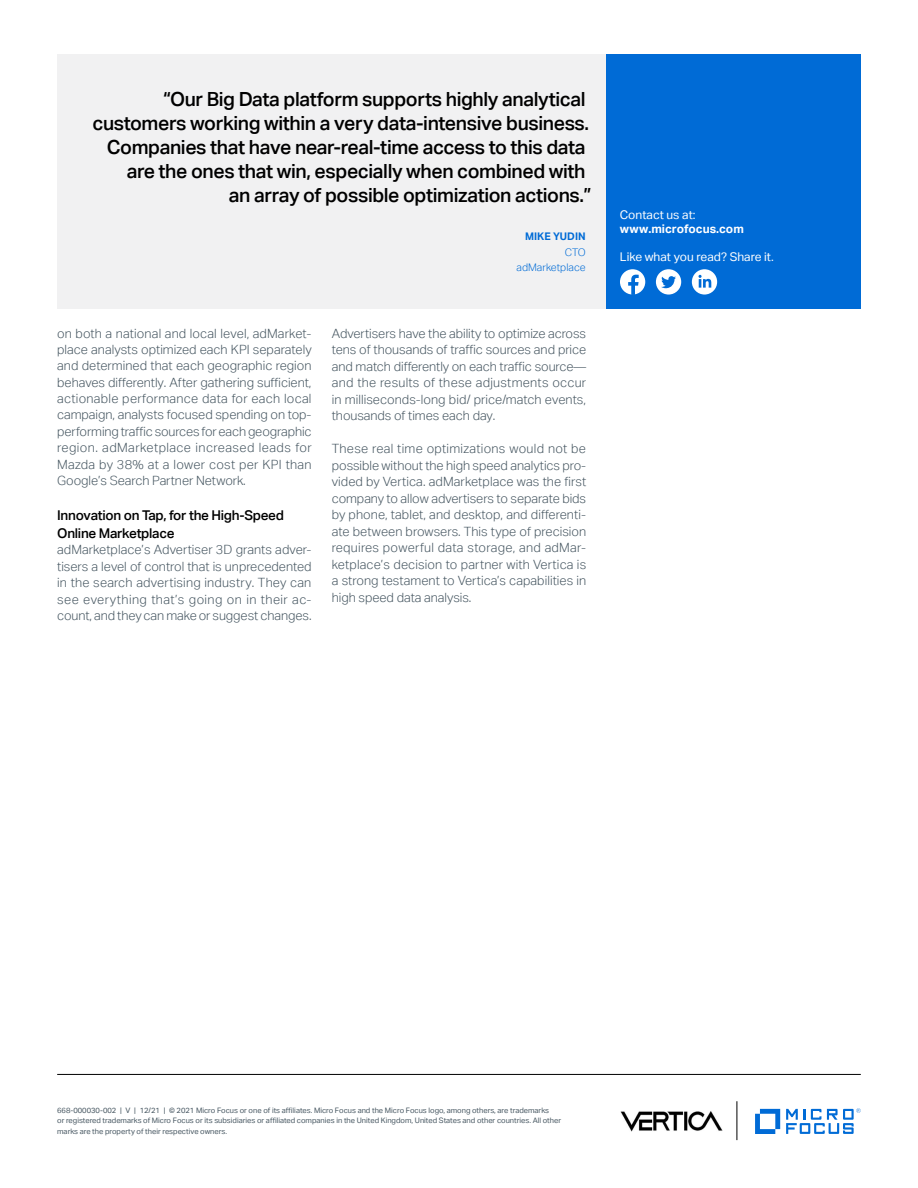
<style>
.page{position:relative;width:918px;height:1188px;background:#fff}
.page>*{position:absolute;margin:0;border:0;box-sizing:border-box;transform-origin:0 0}
.pull_quote_13_16-ali{font:500 19.5px "Aktiv Grotesk";letter-spacing:-.02em;color:#000}
.subhead_9_12_medium{font:500 13.5px/18px "Aktiv Grotesk";letter-spacing:-.02em;color:#000}
.body_8_5_11-grey{font:300 12.75px/16.5px "Aktiv Grotesk";letter-spacing:-.005em;color:#455560;text-align:justify}
.Contact_8_9_5-regula{font:12px "Aktiv Grotesk";color:#fff}
.Contact_URL_8_9_5-bo{font:700 12px "Aktiv Grotesk";color:#fff}
.quote_company_7_9_5{font:300 10.5px "Aktiv Grotesk";color:#006bd6}
.quote_name_caps_7_11{font:700 10.5px "Aktiv Grotesk";color:#006bd6}
.quote_title_7_11-blu{font:300 10.5px "Aktiv Grotesk";color:#006bd6}
.mousetype-legal_5_7{font:7.5px/10.5px "Aktiv Grotesk";color:#455560}
</style>
<div class="page">
<hr style="left:57px;top:1074px;width:804px;height:1px;background:#000">
<div style="left:57px;top:54px;width:550px;height:254px;background:#f1f1f2"></div>
<hr style="left:737px;top:1101px;width:1px;height:39px;background:#000">
<img style="left:621px;top:1111px;width:101px;height:21px">
<svg style="left:755px;top:1109px;width:25px;height:25px"></svg>
<svg style="left:786px;top:1108px;width:75px;height:26px"></svg>
<div style="left:606px;top:54px;width:255px;height:254px;background:#006bd6"></div>
<div style="left:620px;top:269px;width:25px;height:26px;background:#fff;border-radius:50%"></div>
<svg style="left:628px;top:275px;width:11px;height:20px"></svg>
<div style="left:656px;top:269px;width:25px;height:26px;background:#fff;border-radius:50%"></div>
<svg style="left:661px;top:276px;width:15px;height:12px"></svg>
<div style="left:692px;top:269px;width:25px;height:26px;background:#fff;border-radius:50%"></div>
<svg style="left:699px;top:275px;width:12px;height:13px"></svg>
<p class="pull_quote_13_16-ali" style="left:163px;top:87px;width:424px">“Our Big Data platform supports highly analytical</p>
<p class="pull_quote_13_16-ali" style="left:92px;top:111px;width:498px">customers working within a very data-intensive business.</p>
<p class="pull_quote_13_16-ali" style="left:107px;top:135px;width:480px">Companies that have near-real-time access to this data</p>
<p class="pull_quote_13_16-ali" style="left:127px;top:159px;width:460px">are the ones that win, especially when combined with</p>
<p class="pull_quote_13_16-ali" style="left:229px;top:183px;width:364px">an array of possible optimization actions.”</p>
<p class="quote_name_caps_7_11" style="left:525px;top:230px;width:62px">MIKE YUDIN</p>
<p class="quote_title_7_11-blu" style="left:565px;top:247px;width:22px">CTO</p>
<p class="quote_company_7_9_5" style="left:517px;top:261px;width:71px">adMarketplace</p>
<p class="body_8_5_11-grey" style="left:57px;top:325px;width:256px">on both a national and local level, adMarket&shy;place analysts optimized each KPI separately and determined that each geographic region behaves differently. After gathering sufficient, actionable performance data for each local campaign, analysts focused spending on top&shy;performing traffic sources for each geographic region. adMarketplace increased leads for Mazda by 38% at a lower cost per KPI than Google’s Search Partner Network.</p>
<p class="subhead_9_12_medium" style="left:57px;top:506px;width:228px">Innovation on Tap, for the High-Speed<br>Online Marketplace</p>
<p class="body_8_5_11-grey" style="left:57px;top:541px;width:256px">adMarketplace’s Advertiser 3D grants adver&shy;tisers a level of control that is unprecedented in the search advertising industry. They can see everything that’s going on in their ac&shy;count, and they can make or suggest changes.</p>
<p class="body_8_5_11-grey" style="left:332px;top:325px;width:256px">Advertisers have the ability to optimize across tens of thousands of traffic sources and price and match differently on each traffic source— and the results of these adjustments occur in milliseconds-long bid/ price/match events, thousands of times each day.</p>
<p class="body_8_5_11-grey" style="left:332px;top:440px;width:256px">These real time optimizations would not be possible without the high speed analytics pro&shy;vided by Vertica. adMarketplace was the first company to allow advertisers to separate bids by phone, tablet, and desktop, and differenti&shy;ate between browsers. This type of precision requires powerful data storage, and adMar&shy;ketplace’s decision to partner with Vertica is a strong testament to Vertica’s capabilities in high speed data analysis.</p>
<p class="Contact_8_9_5-regula" style="left:620px;top:207px;width:77px">Contact us at:</p>
<p class="Contact_URL_8_9_5-bo" style="left:620px;top:221px;width:125px">www.microfocus.com</p>
<p class="Contact_8_9_5-regula" style="left:620px;top:250px;width:155px">Like what you read? Share it.</p>
<p class="mousetype-legal_5_7" style="left:57px;top:1105px;width:506px">668-000030-002 | V | 12/21 | © 2021 Micro Focus or one of its affiliates. Micro Focus and the Micro Focus logo, among others, are trademarks<br>or registered trademarks of Micro Focus or its subsidiaries or affiliated companies in the United Kingdom, United States and other countries. All other marks are the property of their respective owners.</p>
</div>
